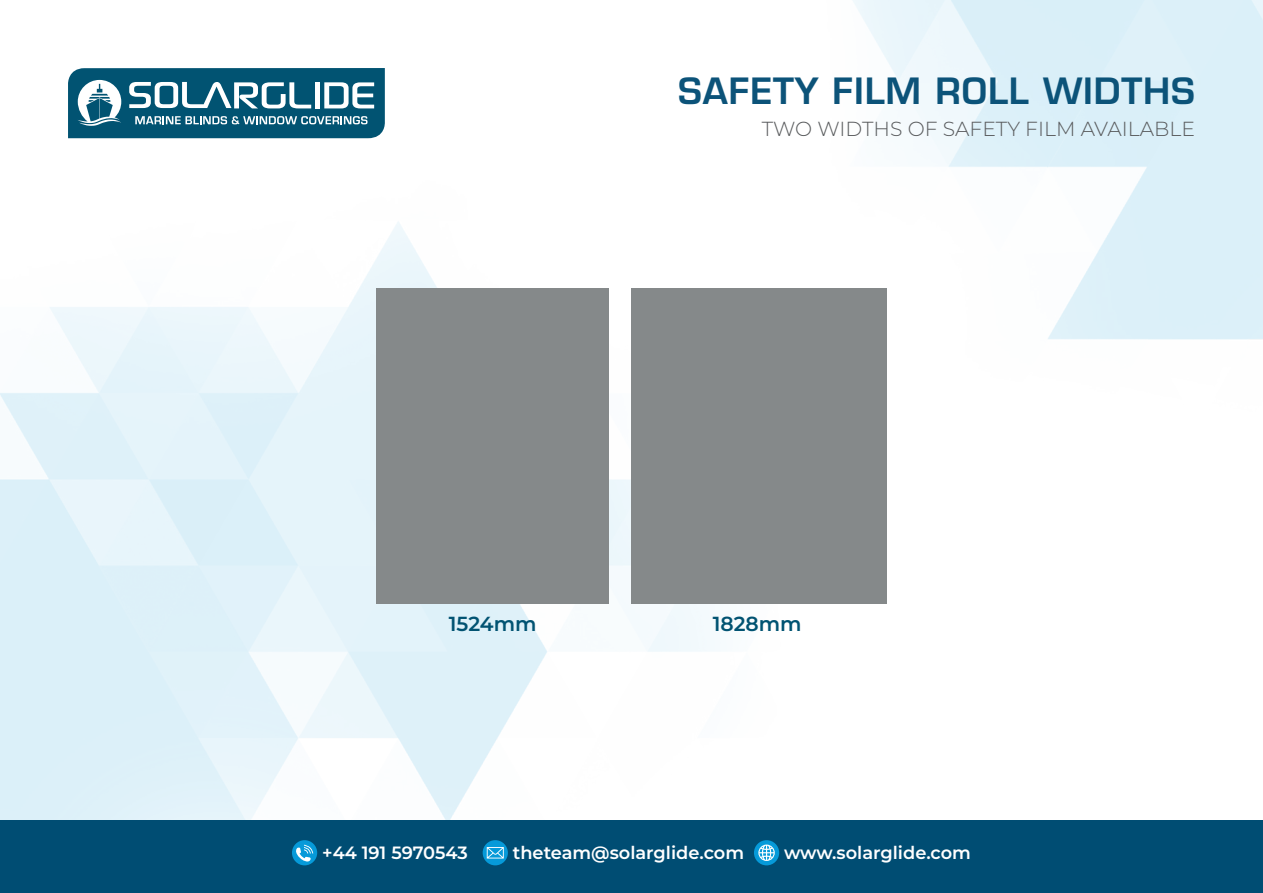
<style>
.page{position:relative;width:1263px;height:893px;background:#fff}
.page>*{position:absolute;margin:0;border:0;box-sizing:border-box;transform-origin:0 0}
.t1{font:600 35.4px "Eurostile";letter-spacing:.025em;color:#0c5379}
.t2{font:300 20.4px "Montserrat";color:#585a5c}
.t3{font:600 20.4px "Montserrat";color:#015372}
.t4{font:600 17.85px "Montserrat";color:#fff}
</style>
<div class="page">
<svg style="left:68px;top:68px;width:317px;height:70px"></svg>
<div style="left:0;top:820px;width:1263px;height:73px;background:#004d73"></div>
<div style="left:292px;top:840px;width:25px;height:25px;background:#069ad9;border-radius:50%"></div>
<svg style="left:296px;top:845px;width:17px;height:17px"></svg>
<div style="left:483px;top:840px;width:25px;height:25px;background:#069ad9;border-radius:50%"></div>
<svg style="left:487px;top:847px;width:17px;height:11px"></svg>
<svg style="left:754px;top:840px;width:25px;height:25px"></svg>
<div style="left:631px;top:289px;width:255px;height:315px;background:#85898a"></div>
<div style="left:377px;top:289px;width:232px;height:315px;background:#85898a"></div>
<p class="t1" style="left:678px;top:69px;width:518px">SAFETY FILM ROLL WIDTHS</p>
<p class="t2" style="left:762px;top:115px;width:435px">TWO WIDTHS OF SAFETY FILM AVAILABLE</p>
<p class="t3" style="left:449px;top:609px;width:89px">1524mm</p>
<p class="t3" style="left:713px;top:609px;width:90px">1828mm</p>
<p class="t4" style="left:322px;top:840px;width:147px">+44 191 5970543</p>
<p class="t4" style="left:513px;top:840px;width:233px">theteam@solarglide.com</p>
<p class="t4" style="left:784px;top:840px;width:188px">www.solarglide.com</p>
</div>
